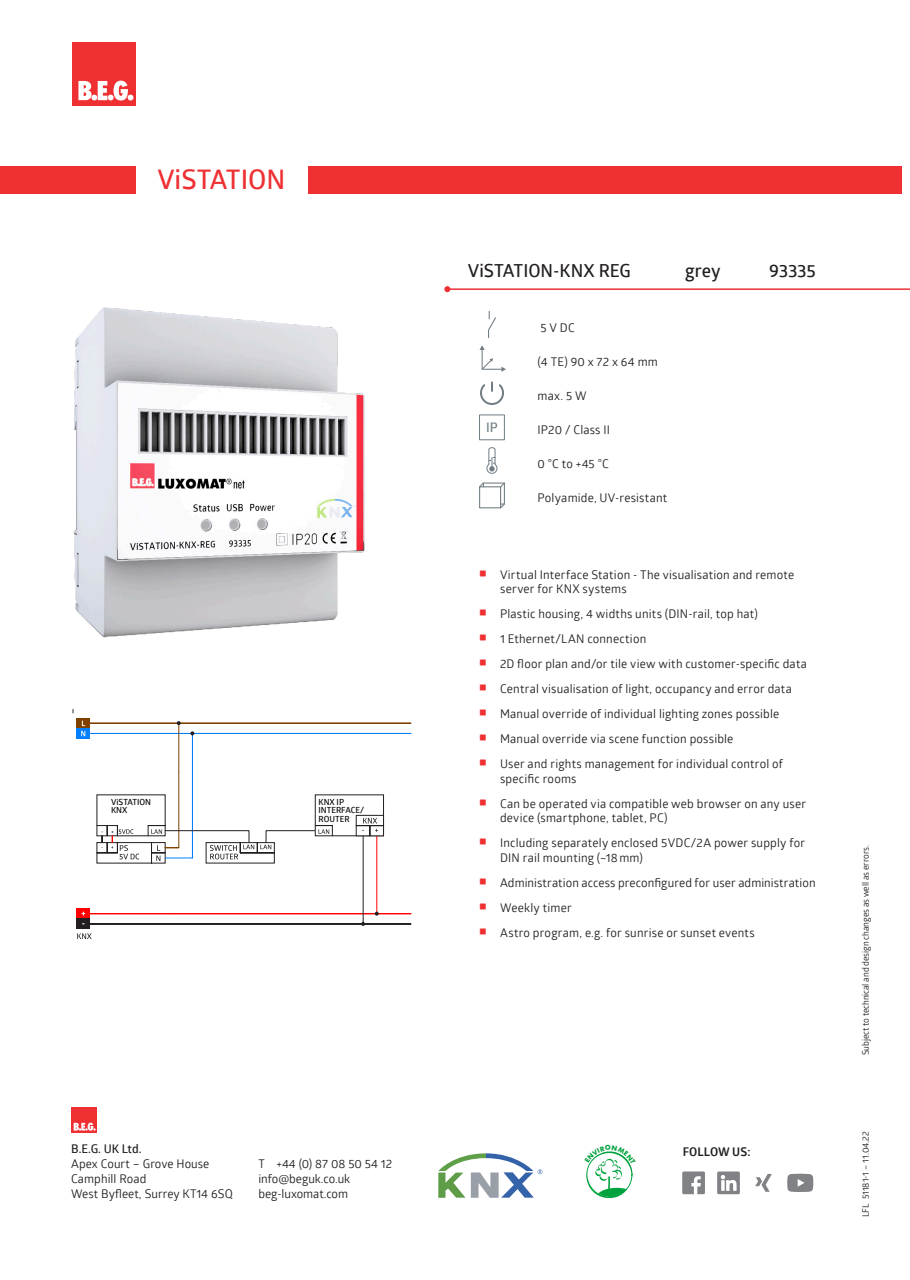
<style>
.page{position:relative;width:910px;height:1280px;background:#fff}
.page>*{position:absolute;margin:0;border:0;box-sizing:border-box;transform-origin:0 0}
.t1{font:600 27px "Glober";color:#ee3033}
.t2{font:600 18px "Glober";letter-spacing:-.005em;color:#231f20}
.t3{font:600 13.2px "Glober";color:#717d83}
.t4{font:12px/14.4px "Glober";letter-spacing:.015em;color:#231f20}
.t5{font:600 12px "Glober";color:#231f20}
.t6{font:700 12px "Glober";letter-spacing:.005em;color:#231f20}
.t7{font:9px "Glober";letter-spacing:-.01em;color:#231f20}
.t8{font:600 8.4px/8.4px "Glober";color:#000}
</style>
<div class="page">
<div style="left:0;top:166px;width:901px;height:27px;background:#ee3033"></div>
<div style="left:72px;top:43px;width:64px;height:63px;background:#ee3033"></div>
<svg style="left:78px;top:81px;width:55px;height:20px"></svg>
<div style="left:136px;top:109px;width:172px;height:89px;background:#fff"></div>
<img style="left:74px;top:308px;width:291px;height:330px">
<hr style="left:447px;top:288px;width:463px;height:2px;background:#ee3033">
<svg style="left:444px;top:286px;width:6px;height:6px"></svg>
<svg style="left:488px;top:311px;width:8px;height:27px"></svg>
<svg style="left:479px;top:345px;width:27px;height:27px"></svg>
<svg style="left:480px;top:382px;width:24px;height:23px"></svg>
<div style="left:479px;top:414px;width:26px;height:26px;border:1px solid #717d83"></div>
<svg style="left:486px;top:447px;width:12px;height:27px"></svg>
<svg style="left:480px;top:482px;width:25px;height:26px"></svg>
<div style="left:479px;top:486px;width:22px;height:22px;border:1px solid #717d83"></div>
<div style="left:148px;top:825px;width:17px;height:11px;border:1px solid #231f20"></div>
<div style="left:315px;top:794px;width:69px;height:42px;border:1px solid #231f20"></div>
<div style="left:315px;top:825px;width:18px;height:11px;border:1px solid #231f20"></div>
<hr style="left:90px;top:723px;width:321px;height:1px;background:#804000">
<hr style="left:90px;top:733px;width:321px;height:1px;background:#0080ff">
<div style="left:76px;top:718px;width:14px;height:10px;background:#804000"></div>
<div style="left:76px;top:728px;width:14px;height:10px;background:#0080ff"></div>
<svg style="left:81px;top:720px;width:4px;height:16px"></svg>
<hr style="left:178px;top:723px;width:1px;height:50px;background:#804000">
<hr style="left:192px;top:733px;width:1px;height:50px;background:#0080ff">
<div style="left:165px;top:783px;width:28px;height:75px;border:1px solid #0080ff"></div>
<svg style="left:97px;top:825px;width:42px;height:35px"></svg>
<svg style="left:151px;top:829px;width:178px;height:34px"></svg>
<svg style="left:190px;top:731px;width:4px;height:4px"></svg>
<svg style="left:177px;top:721px;width:4px;height:4px"></svg>
<hr style="left:128px;top:924px;width:30px;height:1px;background:#231f20">
<hr style="left:141px;top:913px;width:31px;height:1px;background:#f00">
<hr style="left:172px;top:913px;width:239px;height:1px;background:#f00">
<hr style="left:376px;top:836px;width:1px;height:78px;background:#f00">
<hr style="left:158px;top:924px;width:253px;height:1px;background:#231f20">
<hr style="left:363px;top:836px;width:1px;height:88px;background:#231f20">
<div style="left:77px;top:909px;width:13px;height:10px;background:#f00"></div>
<div style="left:77px;top:919px;width:13px;height:10px;background:#231f20"></div>
<svg style="left:77px;top:933px;width:15px;height:6px"></svg>
<hr style="left:90px;top:913px;width:51px;height:1px;background:#f00">
<hr style="left:90px;top:924px;width:38px;height:1px;background:#231f20">
<svg style="left:375px;top:912px;width:4px;height:4px"></svg>
<div style="left:356px;top:815px;width:28px;height:21px;border:1px solid #231f20"></div>
<svg style="left:356px;top:818px;width:27px;height:18px"></svg>
<div style="left:71px;top:1107px;width:26px;height:26px;background:#ee3033"></div>
<svg style="left:74px;top:1123px;width:22px;height:8px"></svg>
<svg style="left:682px;top:1171px;width:23px;height:23px"></svg>
<svg style="left:717px;top:1171px;width:23px;height:23px"></svg>
<svg style="left:755px;top:1174px;width:17px;height:18px"></svg>
<svg style="left:787px;top:1173px;width:27px;height:19px"></svg>
<svg style="left:438px;top:1153px;width:105px;height:45px"></svg>
<svg style="left:586px;top:1151px;width:47px;height:48px"></svg>
<h1 class="t1" style="left:157px;top:161px;width:130px">ViSTATION</h1>
<p class="t8" style="left:111px;top:797px;width:41px">ViSTATION<br>KNX</p>
<p class="t8" style="left:318px;top:797px;width:47px">KNX IP<br>INTERFACE/<br>ROUTER</p>
<p class="t5" style="left:71px;top:1140px;width:72px">B.E.G. UK Ltd.</p>
<p class="t4" style="left:71px;top:1155px;width:163px;line-height:15px">Apex Court – Grove House<br>Camphill Road<br>West Byfleet, Surrey KT14 6SQ</p>
<p class="t4" style="left:258px;top:1155px;width:135px">T +44 (0) 87 08 50 54 12</p>
<p class="t4" style="left:258px;top:1170px;width:93px">info@beguk.co.uk</p>
<p class="t4" style="left:258px;top:1185px;width:91px">beg-luxomat.com</p>
<p class="t2" style="left:468px;top:258px;width:165px">ViSTATION-KNX REG</p>
<p class="t2" style="left:685px;top:258px;width:37px">grey</p>
<p class="t2" style="left:769px;top:258px;width:48px">93335</p>
<p class="t4" style="left:540px;top:320px;width:36px">5 V DC</p>
<p class="t4" style="left:537px;top:354px;width:122px">(4 TE) 90 x 72 x 64 mm</p>
<p class="t4" style="left:537px;top:388px;width:51px">max. 5 W</p>
<p class="t3" style="left:486px;top:418px;width:13px">IP</p>
<p class="t4" style="left:537px;top:422px;width:74px">IP20 / Class II</p>
<p class="t4" style="left:537px;top:456px;width:73px">0 °C to +45 °C</p>
<p class="t4" style="left:537px;top:490px;width:131px">Polyamide, UV-resistant</p>
<p class="t4" style="left:500px;top:567px;width:296px">Virtual Interface Station - The visualisation and remote server for KNX systems</p>
<p class="t4" style="left:500px;top:606px;width:259px">Plastic housing, 4 widths units (DIN-rail, top hat)</p>
<p class="t4" style="left:500px;top:631px;width:148px">1 Ethernet/LAN connection</p>
<p class="t4" style="left:500px;top:656px;width:308px">2D floor plan and/or tile view with customer-specific data</p>
<p class="t4" style="left:500px;top:681px;width:293px">Central visualisation of light, occupancy and error data</p>
<p class="t4" style="left:500px;top:706px;width:281px">Manual override of individual lighting zones possible</p>
<p class="t4" style="left:500px;top:731px;width:235px">Manual override via scene function possible</p>
<p class="t4" style="left:500px;top:756px;width:284px">User and rights management for individual control of specific rooms</p>
<p class="t4" style="left:500px;top:796px;width:308px">Can be operated via compatible web browser on any user device (smartphone, tablet, PC)</p>
<p class="t4" style="left:500px;top:835px;width:307px">Including separately enclosed 5VDC/2A power supply for<br>DIN rail mounting (~18mm)</p>
<p class="t4" style="left:500px;top:875px;width:317px">Administration access preconfigured for user administration</p>
<p class="t4" style="left:500px;top:900px;width:73px">Weekly timer</p>
<p class="t4" style="left:500px;top:925px;width:256px">Astro program, e.g. for sunrise or sunset events</p>
<p class="t6" style="left:683px;top:1143px;width:69px">FOLLOW US:</p>
<p class="t7" style="left:859px;top:1055px;width:212px;rotate:-90deg">Subject to technical and design changes as well as errors.</p>
<p class="t7" style="left:859px;top:1217px;width:88px;rotate:-90deg">LFL 51181-1 – 11.04.22</p>
</div>
